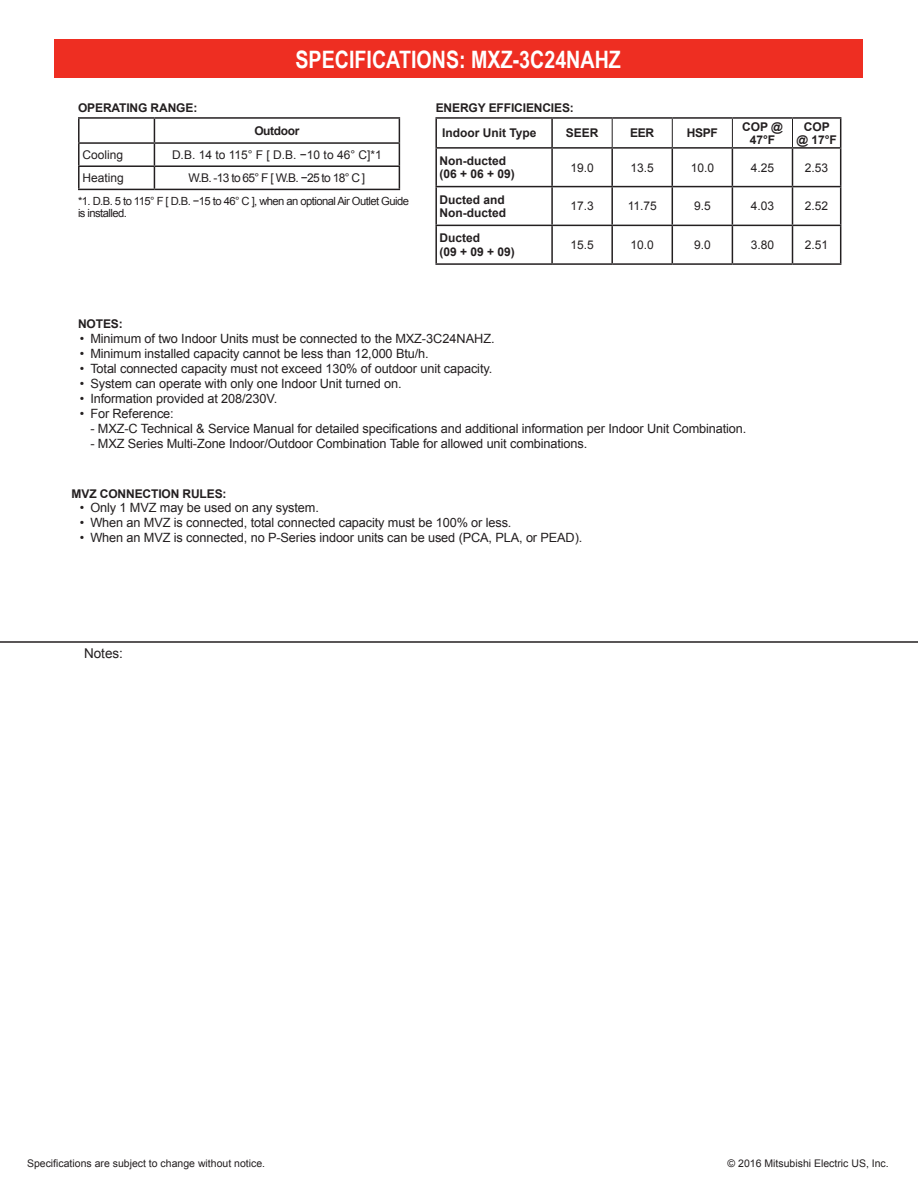
<style>
.page{position:relative;width:918px;height:1188px;background:#fff}
.page>*{position:absolute;margin:0;border:0;box-sizing:border-box;transform-origin:0 0}
.t1{font:700 24px "Arial Narrow";color:#fff}
.t2{font:13.5px "Arial";color:#231f20}
.t3{font:12.75px "Arial";letter-spacing:-.01em;color:#231f20}
.t4{font:700 12px/13.5px "Arial";letter-spacing:-.01em;color:#231f20}
.t5{font:12px "Arial";color:#231f20}
.t6{font:12px "Arial";letter-spacing:-.06em;color:#231f20}
.t7{font:700 12px "Arial";letter-spacing:-.03em;color:#231f20}
.t8{font:11.25px/12px "Arial";letter-spacing:-.05em;color:#231f20}
.t9{font:10.5px "Arial";color:#231f20}
</style>
<div class="page">
<div style="left:55px;top:39px;width:808px;height:39px;background:#ee2e22"></div>
<hr style="left:0;top:641px;width:918px;height:2px;background:#231f20">
<hr style="left:435px;top:117px;width:117px;height:2px;background:#231f20">
<hr style="left:435px;top:119px;width:2px;height:28px;background:#231f20">
<hr style="left:552px;top:117px;width:60px;height:2px;background:#231f20">
<hr style="left:551px;top:119px;width:2px;height:28px;background:#231f20">
<hr style="left:612px;top:117px;width:60px;height:2px;background:#231f20">
<hr style="left:672px;top:117px;width:60px;height:2px;background:#231f20">
<hr style="left:732px;top:117px;width:61px;height:2px;background:#231f20">
<hr style="left:793px;top:117px;width:48px;height:2px;background:#231f20">
<svg style="left:840px;top:119px;width:1px;height:28px"></svg>
<hr style="left:435px;top:147px;width:117px;height:2px;background:#231f20">
<hr style="left:552px;top:147px;width:60px;height:2px;background:#231f20">
<hr style="left:612px;top:147px;width:60px;height:2px;background:#231f20">
<hr style="left:672px;top:147px;width:60px;height:2px;background:#231f20">
<hr style="left:732px;top:147px;width:61px;height:2px;background:#231f20">
<hr style="left:793px;top:147px;width:48px;height:2px;background:#231f20">
<svg style="left:612px;top:119px;width:1px;height:28px"></svg>
<svg style="left:672px;top:119px;width:1px;height:28px"></svg>
<svg style="left:732px;top:119px;width:1px;height:28px"></svg>
<svg style="left:792px;top:119px;width:1px;height:28px"></svg>
<hr style="left:435px;top:149px;width:2px;height:37px;background:#231f20">
<hr style="left:551px;top:149px;width:2px;height:37px;background:#231f20">
<hr style="left:611px;top:149px;width:2px;height:37px;background:#231f20">
<hr style="left:672px;top:149px;width:1px;height:37px;background:#231f20">
<hr style="left:732px;top:149px;width:1px;height:37px;background:#231f20">
<hr style="left:792px;top:149px;width:1px;height:37px;background:#231f20">
<hr style="left:840px;top:149px;width:1px;height:37px;background:#231f20">
<hr style="left:435px;top:186px;width:117px;height:1px;background:#231f20">
<hr style="left:435px;top:187px;width:2px;height:38px;background:#231f20">
<hr style="left:552px;top:186px;width:60px;height:1px;background:#231f20">
<hr style="left:551px;top:187px;width:2px;height:38px;background:#231f20">
<hr style="left:612px;top:186px;width:60px;height:1px;background:#231f20">
<hr style="left:611px;top:187px;width:2px;height:38px;background:#231f20">
<hr style="left:672px;top:186px;width:60px;height:1px;background:#231f20">
<hr style="left:672px;top:187px;width:1px;height:38px;background:#231f20">
<hr style="left:732px;top:186px;width:61px;height:1px;background:#231f20">
<hr style="left:732px;top:187px;width:1px;height:38px;background:#231f20">
<hr style="left:793px;top:186px;width:48px;height:1px;background:#231f20">
<hr style="left:792px;top:187px;width:1px;height:38px;background:#231f20">
<hr style="left:840px;top:187px;width:1px;height:38px;background:#231f20">
<hr style="left:435px;top:225px;width:117px;height:1px;background:#231f20">
<hr style="left:435px;top:226px;width:2px;height:37px;background:#231f20">
<hr style="left:552px;top:225px;width:60px;height:1px;background:#231f20">
<hr style="left:551px;top:226px;width:2px;height:37px;background:#231f20">
<hr style="left:612px;top:225px;width:60px;height:1px;background:#231f20">
<hr style="left:611px;top:226px;width:2px;height:37px;background:#231f20">
<hr style="left:672px;top:225px;width:60px;height:1px;background:#231f20">
<hr style="left:672px;top:226px;width:1px;height:37px;background:#231f20">
<hr style="left:732px;top:225px;width:61px;height:1px;background:#231f20">
<hr style="left:732px;top:226px;width:1px;height:37px;background:#231f20">
<hr style="left:793px;top:225px;width:48px;height:1px;background:#231f20">
<hr style="left:792px;top:226px;width:1px;height:37px;background:#231f20">
<hr style="left:840px;top:226px;width:1px;height:37px;background:#231f20">
<hr style="left:435px;top:263px;width:117px;height:2px;background:#231f20">
<hr style="left:552px;top:263px;width:60px;height:2px;background:#231f20">
<hr style="left:612px;top:263px;width:60px;height:2px;background:#231f20">
<hr style="left:672px;top:263px;width:60px;height:2px;background:#231f20">
<hr style="left:732px;top:263px;width:61px;height:2px;background:#231f20">
<hr style="left:793px;top:263px;width:48px;height:2px;background:#231f20">
<hr style="left:78px;top:117px;width:76px;height:2px;background:#231f20">
<hr style="left:78px;top:119px;width:2px;height:23px;background:#231f20">
<hr style="left:154px;top:117px;width:246px;height:2px;background:#231f20">
<hr style="left:78px;top:142px;width:76px;height:2px;background:#231f20">
<hr style="left:78px;top:144px;width:2px;height:21px;background:#231f20">
<hr style="left:154px;top:142px;width:246px;height:2px;background:#231f20">
<hr style="left:78px;top:165px;width:76px;height:2px;background:#231f20">
<hr style="left:78px;top:167px;width:2px;height:22px;background:#231f20">
<hr style="left:154px;top:165px;width:246px;height:2px;background:#231f20">
<svg style="left:154px;top:119px;width:1px;height:70px"></svg>
<svg style="left:399px;top:119px;width:1px;height:70px"></svg>
<hr style="left:78px;top:189px;width:76px;height:1px;background:#231f20">
<hr style="left:154px;top:189px;width:246px;height:1px;background:#231f20">
<p class="t4" style="left:78px;top:101px;width:121px">OPERATING RANGE:</p>
<h1 class="t1" style="left:296px;top:50px;width:327px">SPECIFICATIONS: MXZ-3C24NAHZ</h1>
<p class="t4" style="left:436px;top:101px;width:140px">ENERGY EFFICIENCIES:</p>
<p class="t7" style="left:254px;top:123px;width:47px">Outdoor</p>
<p class="t5" style="left:83px;top:147px;width:42px">Cooling</p>
<p class="t5" style="left:172px;top:147px;width:211px">D.B. 14 to 115° F [ D.B. −10 to 46° C]*1</p>
<p class="t5" style="left:83px;top:170px;width:43px">Heating</p>
<p class="t6" style="left:189px;top:170px;width:178px">W.B. -13 to 65° F [ W.B. −25 to 18° C ]</p>
<p class="t8" style="left:78px;top:195px;width:332px">*1. D.B. 5 to 115° F [ D.B. −15 to 46° C ], when an optional Air Outlet Guide is installed.</p>
<p class="t4" style="left:78px;top:318px;width:46px">NOTES:</p>
<p class="t4" style="left:442px;top:127px;width:96px">Indoor Unit Type</p>
<p class="t4" style="left:566px;top:127px;width:34px">SEER</p>
<p class="t4" style="left:630px;top:127px;width:25px">EER</p>
<p class="t4" style="left:687px;top:127px;width:32px">HSPF</p>
<p class="t4" style="left:742px;top:121px;width:42px;text-align:center">COP @<br>47°F</p>
<p class="t4" style="left:796px;top:121px;width:42px;text-align:center">COP @ 17°F</p>
<p class="t4" style="left:439px;top:154px;width:77px">Non-ducted (06 + 06 + 09)</p>
<p class="t5" style="left:570px;top:160px;width:25px">19.0</p>
<p class="t5" style="left:631px;top:160px;width:25px">13.5</p>
<p class="t5" style="left:691px;top:160px;width:25px">10.0</p>
<p class="t5" style="left:751px;top:160px;width:25px">4.25</p>
<p class="t5" style="left:805px;top:160px;width:25px">2.53</p>
<p class="t4" style="left:439px;top:193px;width:68px">Ducted and<br>Non-ducted</p>
<p class="t5" style="left:570px;top:198px;width:25px">17.3</p>
<p class="t5" style="left:628px;top:198px;width:31px">11.75</p>
<p class="t5" style="left:694px;top:198px;width:18px">9.5</p>
<p class="t5" style="left:751px;top:198px;width:25px">4.03</p>
<p class="t5" style="left:805px;top:198px;width:25px">2.52</p>
<p class="t4" style="left:439px;top:232px;width:77px">Ducted<br>(09 + 09 + 09)</p>
<p class="t5" style="left:571px;top:237px;width:25px">15.5</p>
<p class="t5" style="left:631px;top:237px;width:25px">10.0</p>
<p class="t5" style="left:694px;top:237px;width:18px">9.0</p>
<p class="t5" style="left:751px;top:237px;width:25px">3.80</p>
<p class="t5" style="left:805px;top:237px;width:25px">2.51</p>
<p class="t3" style="left:80px;top:330px;width:416px">• Minimum of two Indoor Units must be connected to the MXZ-3C24NAHZ.</p>
<p class="t3" style="left:80px;top:345px;width:350px">• Minimum installed capacity cannot be less than 12,000 Btu/h.</p>
<p class="t3" style="left:80px;top:360px;width:414px">• Total connected capacity must not exceed 130% of outdoor unit capacity.</p>
<p class="t3" style="left:80px;top:375px;width:323px">• System can operate with only one Indoor Unit turned on.</p>
<p class="t3" style="left:80px;top:390px;width:199px">• Information provided at 208/230V.</p>
<p class="t3" style="left:80px;top:405px;width:95px">• For Reference:</p>
<p class="t3" style="left:90px;top:420px;width:658px">- MXZ-C Technical &amp; Service Manual for detailed specifications and additional information per Indoor Unit Combination.</p>
<p class="t3" style="left:90px;top:435px;width:498px">- MXZ Series Multi-Zone Indoor/Outdoor Combination Table for allowed unit combinations.</p>
<p class="t4" style="left:72px;top:487px;width:156px">MVZ CONNECTION RULES:</p>
<p class="t3" style="left:80px;top:499px;width:241px">• Only 1 MVZ may be used on any system.</p>
<p class="t3" style="left:80px;top:514px;width:433px">• When an MVZ is connected, total connected capacity must be 100% or less.</p>
<p class="t3" style="left:80px;top:529px;width:504px">• When an MVZ is connected, no P-Series indoor units can be used (PCA, PLA, or PEAD).</p>
<p class="t2" style="left:84px;top:648px;width:41px">Notes:</p>
<p class="t9" style="left:27px;top:1157px;width:240px">Specifications are subject to change without notice.</p>
<p class="t9" style="left:728px;top:1157px;width:163px">© 2016 Mitsubishi Electric US, Inc.</p>
</div>
